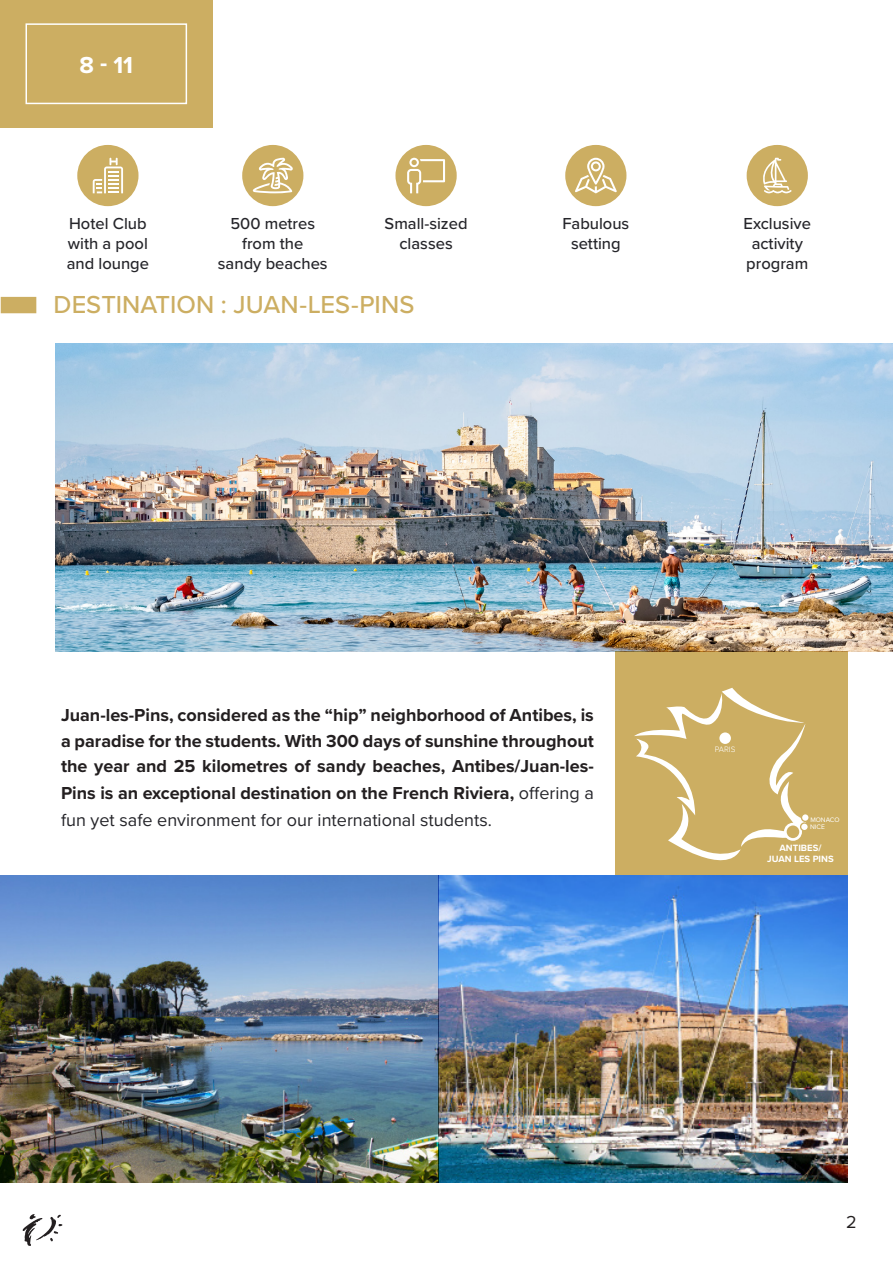
<style>
.page{position:relative;width:893px;height:1263px;background:#fff}
.page>*{position:absolute;margin:0;border:0;box-sizing:border-box;transform-origin:0 0}
.t1{font:500 25.5px "Proxima Nova";color:#ccae62}
.t2{font:700 24px "Proxima Nova";color:#fff}
.t3{font:700 18px/26.2px "Proxima Nova";color:#231f20;text-align:justify}
.t4{font:18px "Proxima Nova";color:#231f20}
.t5{font:500 16.5px/19.8px "Proxima Nova";color:#25252a}
.t6{font:700 9.45px/11.4px "Proxima Nova";color:#fff;text-align:center}
.t7{font:300 8.1px "Proxima Nova";color:#fff}
.t8{font:6.75px "Proxima Nova";color:#fff}
.s1{font-weight:400;color:#25252a}
</style>
<div class="page">
<div style="left:0;top:0;width:213px;height:128px;background:#ccae62"></div>
<div style="left:26px;top:23px;width:161px;height:81px;border:2px solid #fff"></div>
<svg style="left:23px;top:1214px;width:39px;height:32px"></svg>
<div style="left:615px;top:651px;width:232px;height:224px;background:#ccae62"></div>
<svg style="left:634px;top:688px;width:172px;height:173px"></svg>
<div style="left:785px;top:824px;width:16px;height:15px;background:#ccae62;border-radius:50%"></div>
<div style="left:784px;top:823px;width:18px;height:18px;border:3px solid #fff;border-radius:50%"></div>
<div style="left:719px;top:732px;width:12px;height:12px;background:#fff;border-radius:50%"></div>
<div style="left:801px;top:823px;width:7px;height:8px;background:#fff;border-radius:50%"></div>
<div style="left:800px;top:822px;width:9px;height:9px;border:1px solid #ccae62;border-radius:50%"></div>
<div style="left:801px;top:814px;width:8px;height:7px;background:#fff;border-radius:50%"></div>
<div style="left:801px;top:813px;width:9px;height:9px;border:1px solid #ccae62;border-radius:50%"></div>
<div style="left:1px;top:298px;width:35px;height:14px;background:#ccae62"></div>
<div style="left:1px;top:297px;width:35px;height:16px;border:2px solid #ccae62"></div>
<img style="left:1px;top:875px;width:846px;height:307px">
<img style="left:55px;top:344px;width:838px;height:307px">
<div style="left:77px;top:145px;width:62px;height:61px;background:#ccae62;border-radius:50%"></div>
<svg style="left:93px;top:158px;width:30px;height:35px"></svg>
<div style="left:242px;top:145px;width:61px;height:61px;background:#ccae62;border-radius:50%"></div>
<svg style="left:253px;top:158px;width:40px;height:35px"></svg>
<div style="left:395px;top:145px;width:62px;height:61px;background:#ccae62;border-radius:50%"></div>
<svg style="left:407px;top:158px;width:38px;height:35px"></svg>
<div style="left:565px;top:145px;width:61px;height:61px;background:#ccae62;border-radius:50%"></div>
<svg style="left:575px;top:158px;width:42px;height:35px"></svg>
<div style="left:747px;top:145px;width:61px;height:61px;background:#ccae62;border-radius:50%"></div>
<svg style="left:763px;top:158px;width:29px;height:35px"></svg>
<p class="t2" style="left:79px;top:47px;width:55px">8 - 11</p>
<p class="t5" style="left:69px;top:213px;width:79px">Hotel Club</p>
<p class="t5" style="left:67px;top:233px;width:84px">with a pool and lounge</p>
<p class="t5" style="left:230px;top:213px;width:86px">500 metres</p>
<p class="t5" style="left:242px;top:233px;width:63px">from the</p>
<p class="t5" style="left:218px;top:253px;width:111px">sandy beaches</p>
<p class="t5" style="left:385px;top:213px;width:84px">Small-sized</p>
<p class="t5" style="left:399px;top:233px;width:55px">classes</p>
<p class="t1" style="left:54px;top:285px;width:362px">DESTINATION : JUAN-LES-PINS</p>
<p class="t5" style="left:562px;top:213px;width:69px">Fabulous</p>
<p class="t5" style="left:571px;top:233px;width:51px">setting</p>
<p class="t5" style="left:743px;top:213px;width:69px">Exclusive</p>
<p class="t5" style="left:752px;top:233px;width:53px">activity</p>
<p class="t5" style="left:746px;top:253px;width:64px">program</p>
<p class="t3" style="left:61px;top:702px;width:534px">Juan-les-Pins, considered as the “hip” neighborhood of Antibes, is a paradise for the students. With 300 days of sunshine throughout the year and 25 kilometres of sandy beaches, Antibes/Juan-les-Pins is an exceptional destination on the French Riviera, <span class="s1">offering a fun yet safe environment for our international students.</span></p>
<p class="t7" style="left:715px;top:743px;width:22px">PARIS</p>
<p class="t8" style="left:810px;top:815px;width:31px">MONACO</p>
<p class="t8" style="left:810px;top:822px;width:16px">NICE</p>
<p class="t6" style="left:767px;top:841px;width:68px">ANTIBES/<br>JUAN LES PINS</p>
<p class="t4" style="left:846px;top:1209px;width:12px">2</p>
</div>
